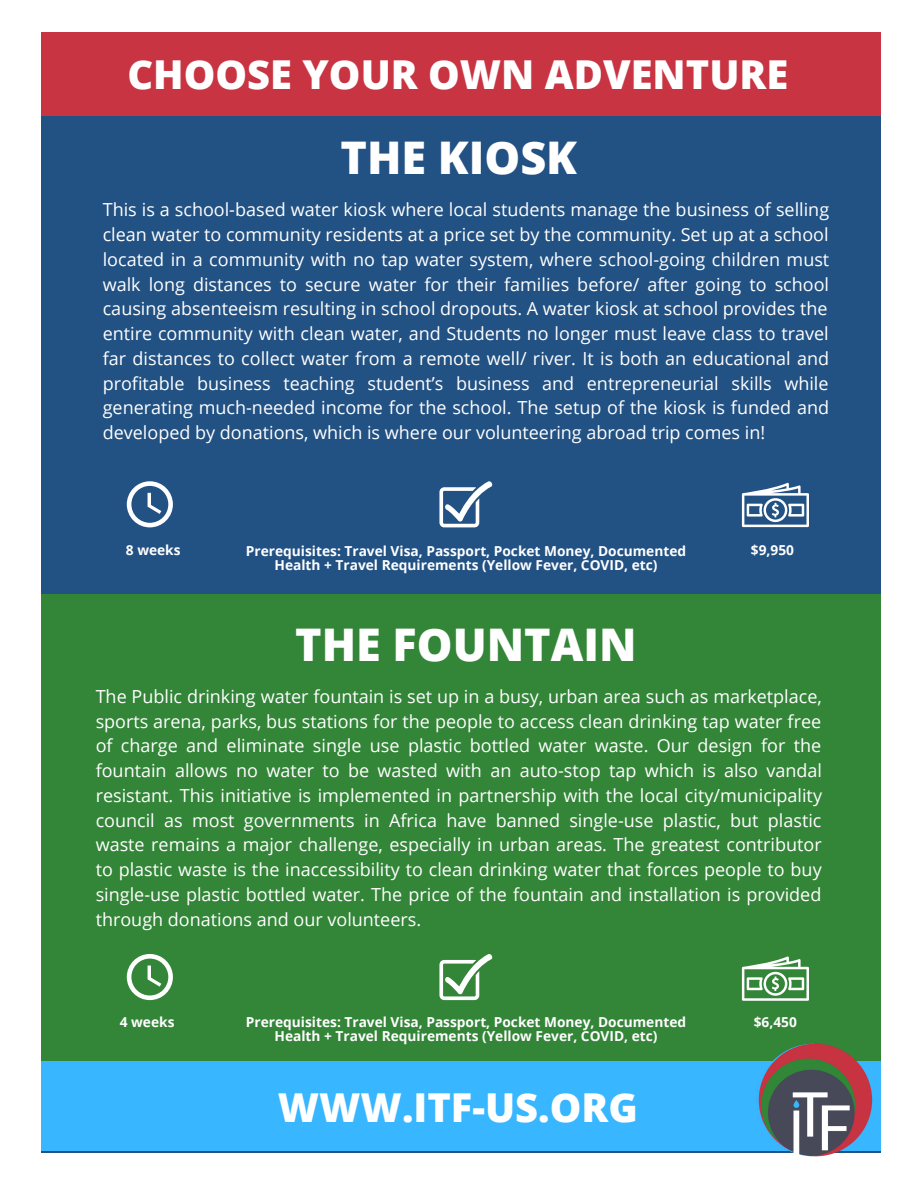
<style>
.page{position:relative;width:918px;height:1188px;background:#fff}
.page>*{position:absolute;margin:0;border:0;box-sizing:border-box;transform-origin:0 0}
.t1{font:800 45px "Open Sans";color:#fff}
.t2{font:800 39.9px "Open Sans";color:#fff}
.t3{font:18px/24.8px "Open Sans";color:#fff;text-align:justify}
.t4{font:700 13.8px/14.1px "Open Sans";color:#fff;text-align:center}
</style>
<div class="page">
<div style="left:42px;top:116px;width:839px;height:1036px;background:#225183"></div>
<div style="left:42px;top:594px;width:839px;height:467px;background:#338538"></div>
<div style="left:42px;top:33px;width:839px;height:83px;background:#c83442"></div>
<div style="left:42px;top:1061px;width:839px;height:90px;background:#38b6ff"></div>
<img style="left:727px;top:1043px;width:154px;height:114px">
<svg style="left:127px;top:481px;width:46px;height:46px"></svg>
<svg style="left:742px;top:483px;width:67px;height:44px"></svg>
<svg style="left:439px;top:481px;width:53px;height:46px"></svg>
<svg style="left:439px;top:954px;width:53px;height:46px"></svg>
<svg style="left:127px;top:954px;width:46px;height:46px"></svg>
<svg style="left:742px;top:956px;width:67px;height:45px"></svg>
<h2 class="t2" style="left:127px;top:47px;width:662px">CHOOSE YOUR OWN ADVENTURE</h2>
<h1 class="t1" style="left:341px;top:126px;width:238px">THE KIOSK</h1>
<p class="t3" style="left:103px;top:197px;width:728px">This is a school-based water kiosk where local students manage the business of selling clean water to community residents at a price set by the community. Set up at a school located in a community with no tap water system, where school-going children must walk long distances to secure water for their families before/ after going to school causing absenteeism resulting in school dropouts. A water kiosk at school provides the entire community with clean water, and Students no longer must leave class to travel far distances to collect water from a remote well/ river. It is both an educational and profitable business teaching student’s business and entrepreneurial skills while generating much-needed income for the school. The setup of the kiosk is funded and developed by donations, which is where our volunteering abroad trip comes in!</p>
<p class="t4" style="left:126px;top:542px;width:56px">8 weeks</p>
<p class="t4" style="left:246px;top:543px;width:442px">Prerequisites: Travel Visa, Passport, Pocket Money, Documented</p>
<p class="t4" style="left:751px;top:542px;width:45px">$9,950</p>
<p class="t4" style="left:275px;top:557px;width:384px">Health + Travel Requirements (Yellow Fever, COVID, etc)</p>
<h1 class="t1" style="left:295px;top:613px;width:343px">THE FOUNTAIN</h1>
<p class="t3" style="left:96px;top:683px;width:728px">The Public drinking water fountain is set up in a busy, urban area such as marketplace, sports arena, parks, bus stations for the people to access clean drinking tap water free of charge and eliminate single use plastic bottled water waste. Our design for the fountain allows no water to be wasted with an auto-stop tap which is also vandal resistant. This initiative is implemented in partnership with the local city/municipality council as most governments in Africa have banned single-use plastic, but plastic waste remains a major challenge, especially in urban areas. The greatest contributor to plastic waste is the inaccessibility to clean drinking water that forces people to buy single-use plastic bottled water. The price of the fountain and installation is provided through donations and our volunteers.</p>
<p class="t4" style="left:120px;top:1015px;width:56px">4 weeks</p>
<p class="t4" style="left:246px;top:1015px;width:442px">Prerequisites: Travel Visa, Passport, Pocket Money, Documented<br>Health + Travel Requirements (Yellow Fever, COVID, etc)</p>
<p class="t4" style="left:754px;top:1015px;width:45px">$6,450</p>
<h2 class="t2" style="left:278px;top:1079px;width:362px">WWW.ITF-US.ORG</h2>
</div>
